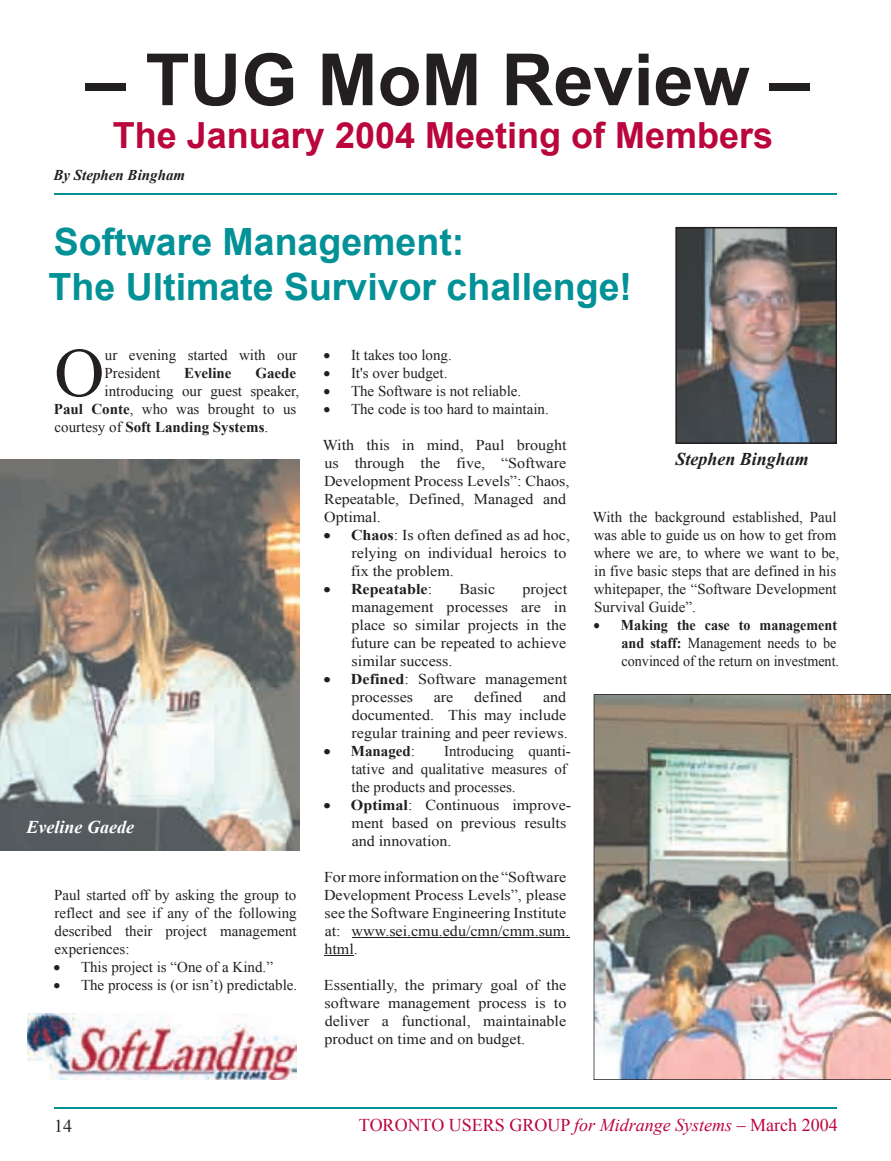
<style>
.page{position:relative;width:891px;height:1161px;background:#fff}
.page>*{position:absolute;margin:0;border:0;box-sizing:border-box;transform-origin:0 0}
.t1{font:700 72px "Arial";color:#231f20}
.t2{font:69.3px "Times New Roman";color:#231f20}
.t3{font:700 37.5px/45px "Arial";color:#019196}
.t4{font:700 36px "Arial";color:#ba053d}
.t5{font:18px "Times New Roman";color:#ba053d}
.t6{font:italic 700 18px "Times New Roman";color:#231f20}
.t7{font:italic 700 18px "Times New Roman";color:#fff}
.t8{font:18px "Times New Roman";color:#231f20}
.t9{font:15px/18px "Times New Roman";color:#231f20;scale:1.07 1}
.t10{font:15px/18px "Times New Roman";color:#231f20}
.t11{font:15px/18px "Times New Roman";color:#231f20;scale:.94 1}
.t12{font:700 15px "Times New Roman";color:#231f20}
.t13{font:italic 700 15px "Times New Roman";color:#231f20}
.t14{font:700 15px "Times New Roman";color:#231f20;scale:1.07 1}
.s1{font-weight:700}
.s2{font-weight:400}
.s3{font-style:italic}
</style>
<div class="page">
<hr style="left:54px;top:1107px;width:783px;height:1px;background:#019196">
<hr style="left:54px;top:194px;width:783px;height:1px;background:#019196">
<hr style="left:352px;top:937px;width:217px;height:1px;background:#231f20">
<hr style="left:324px;top:955px;width:30px;height:1px;background:#231f20">
<img style="left:675px;top:227px;width:162px;height:217px">
<img style="left:0;top:459px;width:300px;height:391px">
<img style="left:27px;top:1014px;width:270px;height:66px">
<img style="left:594px;top:694px;width:297px;height:386px">
<h1 class="t1" style="left:85px;top:32px;width:726px">– TUG MoM Review –</h1>
<h3 class="t4" style="left:113px;top:112px;width:662px">The January 2004 Meeting of Members</h3>
<p class="t13" style="left:53px;top:165px;width:133px">By Stephen Bingham</p>
<h3 class="t3" style="left:49px;top:221px;width:585px">Software Management:<br>The Ultimate Survivor challenge!</h3>
<h2 class="t2" style="left:54px;top:326px;width:52px">O</h2>
<p class="t10" style="left:104px;top:346px;width:194px">ur evening started with our<br>President</p>
<p class="t12" style="left:184px;top:363px;width:49px">Eveline</p>
<p class="t12" style="left:255px;top:363px;width:42px">Gaede</p>
<p class="t10" style="left:54px;top:382px;width:247px;text-indent:51px">introducing our guest speaker,<br><span class="s1">Paul Conte</span>, who was brought to us courtesy of <span class="s1">Soft Landing Systems</span>.</p>
<p class="t7" style="left:27px;top:814px;width:109px">Eveline Gaede</p>
<p class="t10" style="left:54px;top:886px;width:244px;text-align:justify">Paul started off by asking the group to reflect and see if any of the following described their project management experiences:</p>
<p class="t10" style="left:54px;top:958px;width:221px">• This project is “One of a Kind.”</p>
<p class="t10" style="left:54px;top:976px;width:245px">• The process is (or isn’t) predictable.</p>
<p class="t10" style="left:324px;top:346px;width:130px">• It takes too long.</p>
<p class="t10" style="left:324px;top:364px;width:125px">• It's over budget.</p>
<p class="t10" style="left:324px;top:382px;width:199px">• The Software is not reliable.</p>
<p class="t10" style="left:324px;top:400px;width:227px">• The code is too hard to maintain.</p>
<p class="t9" style="left:323px;top:436px;width:232px">With this in mind, Paul brought us through the five, “Software<br>Development Process Levels”: Chaos,<br>Repeatable, Defined, Managed and<br>Optimal.</p>
<p class="t9" style="left:351px;top:526px;width:206px;text-indent:-27px">• <span class="s1">Chaos</span>: Is often defined as ad hoc, relying on individual heroics to fix the problem.</p>
<p class="t14" style="left:323px;top:579px;width:103px">• Repeatable<span class="s2">:</span></p>
<p class="t9" style="left:460px;top:580px;width:35px">Basic</p>
<p class="t9" style="left:351px;top:580px;width:204px;text-align:justify;text-indent:172px">project management processes are in place so similar projects in the future can be repeated to achieve similar success.</p>
<p class="t9" style="left:352px;top:670px;width:203px;text-indent:-28px">• <span class="s1">Defined</span>: Software management processes</p>
<p class="t9" style="left:352px;top:688px;width:204px;text-align:justify;text-indent:191px">and documented. This may include regular training and peer reviews.</p>
<p class="t12" style="left:323px;top:741px;width:93px">• Managed<span class="s2">:</span></p>
<p class="t9" style="left:434px;top:688px;width:20px">are</p>
<p class="t9" style="left:474px;top:688px;width:46px">defined</p>
<p class="t10" style="left:351px;top:742px;width:221px;text-indent:93px">Introducing quanti&shy;tative and qualitative measures of the products and processes.</p>
<p class="t9" style="left:352px;top:796px;width:207px;text-indent:-28px">• <span class="s1">Optimal</span>: Continuous improve&shy;ment based on previous results and innovation.</p>
<p class="t9" style="left:324px;top:868px;width:231px">For more information on the “Software<br>Development Process Levels”, please see the Software Engineering Institute at: www.sei.cmu.edu/cmn/cmm.sum. html.</p>
<p class="t9" style="left:324px;top:976px;width:228px;text-align:justify">Essentially, the primary goal of the software management process is to deliver a functional, maintainable product on time and on budget.</p>
<p class="t6" style="left:675px;top:446px;width:135px">Stephen Bingham</p>
<p class="t10" style="left:593px;top:508px;width:248px">With the background established, Paul was able to guide us on how to get from where we are, to where we want to be, in five basic steps that are defined in his whitepaper, the “Software Development Survival Guide”.</p>
<p class="t11" style="left:621px;top:616px;width:233px;text-indent:-28px">• <span class="s1">Making the case to management and staff:</span> Management needs to be convinced of the return on investment.</p>
<p class="t8" style="left:54px;top:1114px;width:19px">14</p>
<p class="t5" style="left:359px;top:1113px;width:480px">TORONTO USERS GROUP <span class="s3">for Midrange Systems</span> – March 2004</p>
</div>
